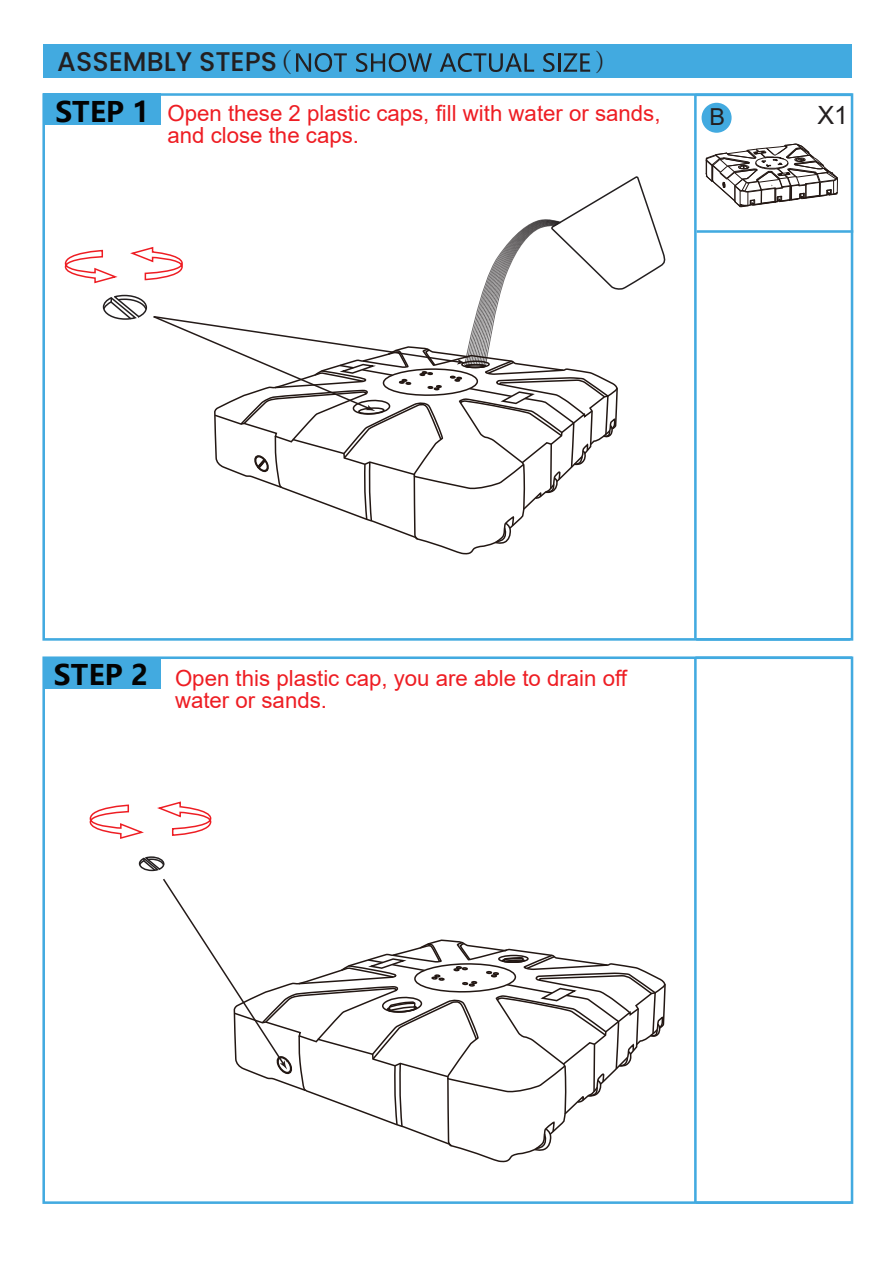
<style>
.page{position:relative;width:893px;height:1263px;background:#fff}
.page>*{position:absolute;margin:0;border:0;box-sizing:border-box;transform-origin:0 0}
.t1{font:700 28.05px "Microsoft Ya Hei";color:#030303}
.t2{font:500 27px "Poppins";color:#231f20}
.t3{font:300 27px "Adobe Song Std";color:#231f20}
.t4{font:25.2px "Arial";color:#231f20}
.t5{font:23.4px "Arial";color:#231f20}
.t6{font:22.2px/22.5px "Arial";color:#ee1d23}
.s1{font-family:"Adobe Song Std";font-weight:300}
</style>
<div class="page">
<div style="left:42px;top:656px;width:811px;height:548px;border:3px solid #42aae0"></div>
<div style="left:44px;top:658px;width:117px;height:31px;background:#42aae0"></div>
<hr style="left:694px;top:658px;width:2px;height:544px;background:#42aae0">
<hr style="left:696px;top:1201px;width:154px;height:3px;background:#42aae0">
<hr style="left:695px;top:656px;width:157px;height:3px;background:#42aae0">
<div style="left:42px;top:93px;width:811px;height:548px;border:3px solid #42aae0"></div>
<hr style="left:694px;top:95px;width:2px;height:543px;background:#42aae0">
<div style="left:44px;top:93px;width:117px;height:32px;background:#42aae0"></div>
<div style="left:44px;top:44px;width:808px;height:34px;background:#42aae0"></div>
<svg style="left:296px;top:53px;width:51px;height:19px"></svg>
<svg style="left:356px;top:53px;width:76px;height:19px"></svg>
<svg style="left:440px;top:53px;width:94px;height:19px"></svg>
<svg style="left:543px;top:53px;width:47px;height:19px"></svg>
<hr style="left:695px;top:94px;width:157px;height:2px;background:#42aae0">
<hr style="left:696px;top:638px;width:154px;height:3px;background:#42aae0">
<hr style="left:696px;top:230px;width:157px;height:3px;background:#42aae0">
<div style="left:701px;top:103px;width:30px;height:30px;background:#42aae0;border-radius:50%"></div>
<svg style="left:157px;top:801px;width:55px;height:35px"></svg>
<svg style="left:89px;top:805px;width:55px;height:34px"></svg>
<svg style="left:138px;top:856px;width:528px;height:307px"></svg>
<svg style="left:64px;top:176px;width:602px;height:379px"></svg>
<svg style="left:705px;top:144px;width:133px;height:63px"></svg>
<p class="t2" style="left:57px;top:46px;width:238px">ASSEMBLY STEPS <span class="s1">（</span></p>
<p class="t3" style="left:594px;top:45px;width:12px">)</p>
<p class="t6" style="left:167px;top:102px;width:494px">Open these 2 plastic caps, fill with water or sands, and close the caps.</p>
<p class="t1" style="left:55px;top:92px;width:96px">STEP 1</p>
<p class="t5" style="left:709px;top:100px;width:17px">B</p>
<p class="t4" style="left:817px;top:98px;width:32px">X1</p>
<p class="t1" style="left:54px;top:655px;width:96px">STEP 2</p>
<p class="t6" style="left:175px;top:667px;width:453px">Open this plastic cap, you are able to drain off water or sands.</p>
</div>
